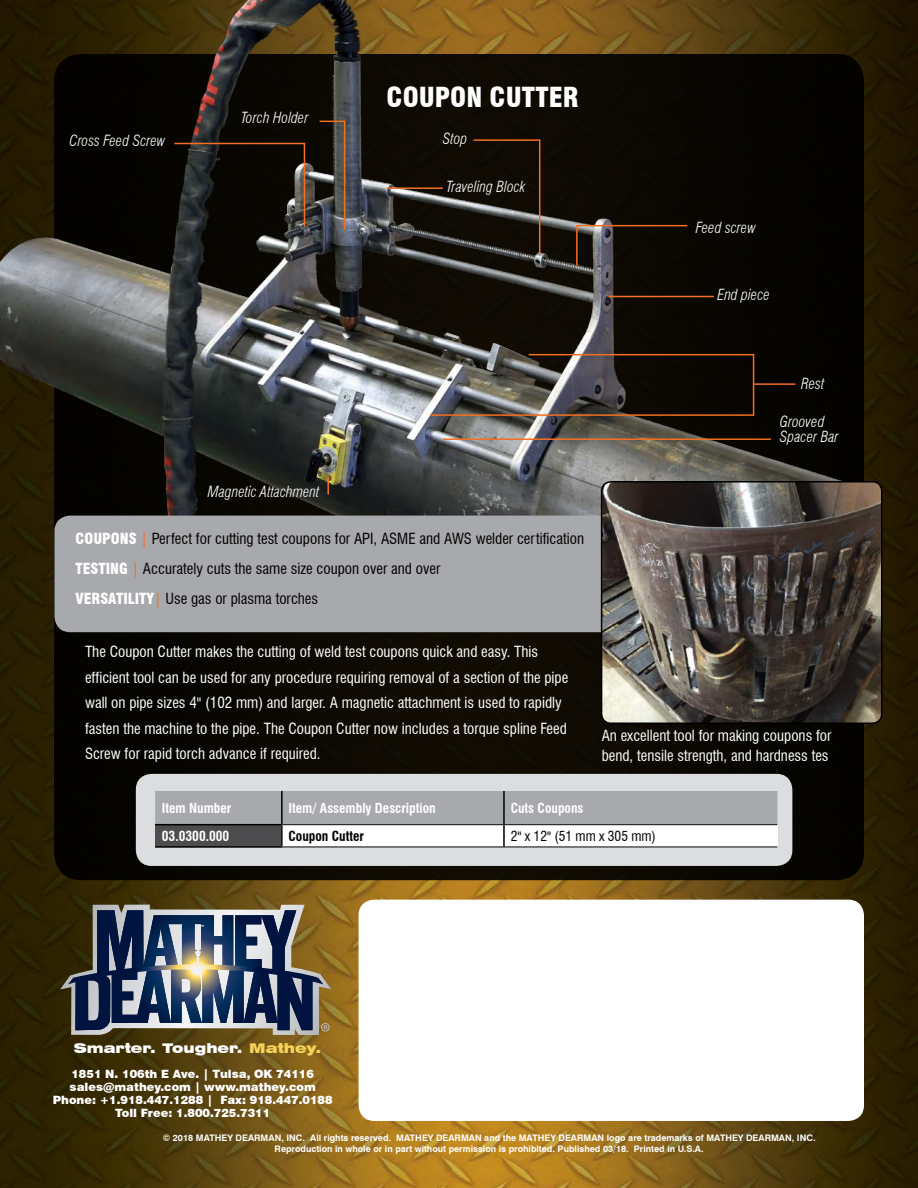
<style>
.page{position:relative;width:918px;height:1188px;background:#fff}
.page>*{position:absolute;margin:0;border:0;box-sizing:border-box;transform-origin:0 0}
.t1{font:900 condensed 27px "Swiss 721 BT";color:#fff}
.t2{font:condensed 15px/25.5px "Swiss 721 BT";color:#fff}
.t3{font:condensed 15px/30px "Swiss 721 BT";color:#000}
.t4{font:italic 300 condensed 15px/15px "Swiss 721 BT";color:#fff}
.t5{font:700 condensed 13.5px "Swiss 721 BT";color:#fff}
.t6{font:condensed 13.5px "Swiss 721 BT";color:#000}
.t7{font:700 condensed 13.5px "Swiss 721 BT";color:#000}
.t8{font:900 expanded 13.35px "Swiss 721 BT";color:#fff}
.t9{font:900 11.4px/13px "Swiss 721 BT";color:#fff;text-align:center}
.t10{font:700 9px/10.8px "Swiss 721 BT";color:#fff;text-align:center}
.s1{font-weight:900;color:#fff}
.s2{color:#f36f21}
.s3{color:#000}
.s4{color:#f5d35b}
</style>
<div class="page">
<img style="left:0;top:0;width:918px;height:1188px">
<div style="left:54px;top:54px;width:810px;height:826px;background:#0b0802;border-radius:27px"></div>
<img style="left:0;top:0;width:864px;height:598px">
<div style="left:54px;top:516px;width:573px;height:116px;background:#a7a9ac;border-radius:16px"></div>
<div style="left:136px;top:774px;width:656px;height:92px;background:#dcddde;border-radius:16px"></div>
<div style="left:155px;top:791px;width:622px;height:33px;background:#a7a9ac"></div>
<div style="left:155px;top:825px;width:127px;height:22px;background:#4d4d4f"></div>
<div style="left:282px;top:825px;width:222px;height:22px;background:#fff"></div>
<div style="left:504px;top:825px;width:273px;height:22px;background:#fff"></div>
<hr style="left:155px;top:846px;width:128px;height:2px;background:#000">
<hr style="left:283px;top:847px;width:221px;height:1px;background:#000">
<hr style="left:281px;top:791px;width:2px;height:33px;background:#000">
<hr style="left:503px;top:791px;width:2px;height:33px;background:#000">
<hr style="left:281px;top:825px;width:2px;height:21px;background:#000">
<hr style="left:503px;top:825px;width:2px;height:22px;background:#000">
<hr style="left:283px;top:824px;width:221px;height:1px;background:#000">
<hr style="left:504px;top:824px;width:273px;height:1px;background:#000">
<hr style="left:155px;top:824px;width:128px;height:1px;background:#000">
<hr style="left:504px;top:847px;width:273px;height:1px;background:#000">
<img style="left:602px;top:482px;width:280px;height:241px">
<div style="left:601px;top:481px;width:281px;height:243px;border:2px solid #000;border-radius:10px"></div>
<svg style="left:318px;top:120px;width:28px;height:111px"></svg>
<svg style="left:472px;top:139px;width:69px;height:117px"></svg>
<svg style="left:327px;top:476px;width:2px;height:19px"></svg>
<svg style="left:173px;top:142px;width:133px;height:86px"></svg>
<svg style="left:575px;top:224px;width:114px;height:43px"></svg>
<hr style="left:609px;top:296px;width:105px;height:1px;background:#f36f21">
<hr style="left:443px;top:438px;width:328px;height:2px;background:#f36f21">
<svg style="left:429px;top:353px;width:326px;height:64px"></svg>
<hr style="left:754px;top:383px;width:41px;height:2px;background:#f36f21">
<hr style="left:387px;top:187px;width:56px;height:2px;background:#f36f21">
<svg style="left:60px;top:905px;width:271px;height:130px"></svg>
<div style="left:359px;top:900px;width:505px;height:221px;background:#fff;border-radius:16px"></div>
<p class="t4" style="left:70px;top:133px;width:97px">Cross Feed Screw</p>
<p class="t4" style="left:241px;top:110px;width:69px">Torch Holder</p>
<h1 class="t1" style="left:387px;top:81px;width:193px">COUPON CUTTER</h1>
<p class="t4" style="left:443px;top:131px;width:26px">Stop</p>
<p class="t4" style="left:447px;top:179px;width:80px">Traveling Block</p>
<p class="t4" style="left:696px;top:220px;width:61px">Feed screw</p>
<p class="t4" style="left:718px;top:287px;width:54px">End piece</p>
<p class="t4" style="left:208px;top:485px;width:113px">Magnetic Attachment</p>
<p class="t3" style="left:75px;top:523px;width:510px"><span class="s1">COUPONS</span> <span class="s2">|</span> Perfect for cutting test coupons for API, ASME and AWS welder certification<br><span class="s1">TESTING</span> <span class="s2">|</span> Accurately cuts the same size coupon over and over<br><span class="s1">VERSATILITY</span><span class="s2">|</span> Use gas or plasma torches</p>
<p class="t2" style="left:85px;top:639px;width:485px">The Coupon Cutter makes the cutting of weld test coupons quick and easy. This efficient tool can be used for any procedure requiring removal of a section of the pipe wall on pipe sizes 4" (102 mm) and larger. A magnetic attachment is used to rapidly fasten the machine to the pipe. The Coupon Cutter now includes a torque spline Feed Screw for rapid torch advance if required.</p>
<p class="t4" style="left:801px;top:376px;width:25px">Rest</p>
<p class="t4" style="left:780px;top:414px;width:60px">Grooved<br>Spacer Bar</p>
<p class="t2" style="left:602px;top:726px;width:243px;line-height:19.5px">An excellent tool for making coupons for bend, tensile strength, and hardness tes<span class="s3">ts.</span></p>
<p class="t5" style="left:162px;top:800px;width:71px">Item Number</p>
<p class="t5" style="left:289px;top:800px;width:149px">Item/ Assembly Description</p>
<p class="t5" style="left:511px;top:800px;width:74px">Cuts Coupons</p>
<p class="t5" style="left:162px;top:828px;width:69px">03.0300.000</p>
<p class="t7" style="left:289px;top:828px;width:77px">Coupon Cutter</p>
<p class="t6" style="left:511px;top:828px;width:147px">2" x 12" (51 mm x 305 mm)</p>
<p class="t8" style="left:74px;top:1040px;width:249px">Smarter. Tougher. <span class="s4">Mathey.</span></p>
<p class="t9" style="left:53px;top:1067px;width:281px">1851 N. 106th E Ave. | Tulsa, OK 74116 sales@mathey.com | www.mathey.com Phone: +1.918.447.1288 | Fax: 918.447.0188<br>Toll Free: 1.800.725.7311</p>
<p class="t10" style="left:163px;top:1132px;width:654px">© 2018 MATHEY DEARMAN, INC. All rights reserved. MATHEY DEARMAN and the MATHEY DEARMAN logo are trademarks of MATHEY DEARMAN, INC.<br>Reproduction in whole or in part without permission is prohibited. Published 03/18. Printed in U.S.A.</p>
</div>
